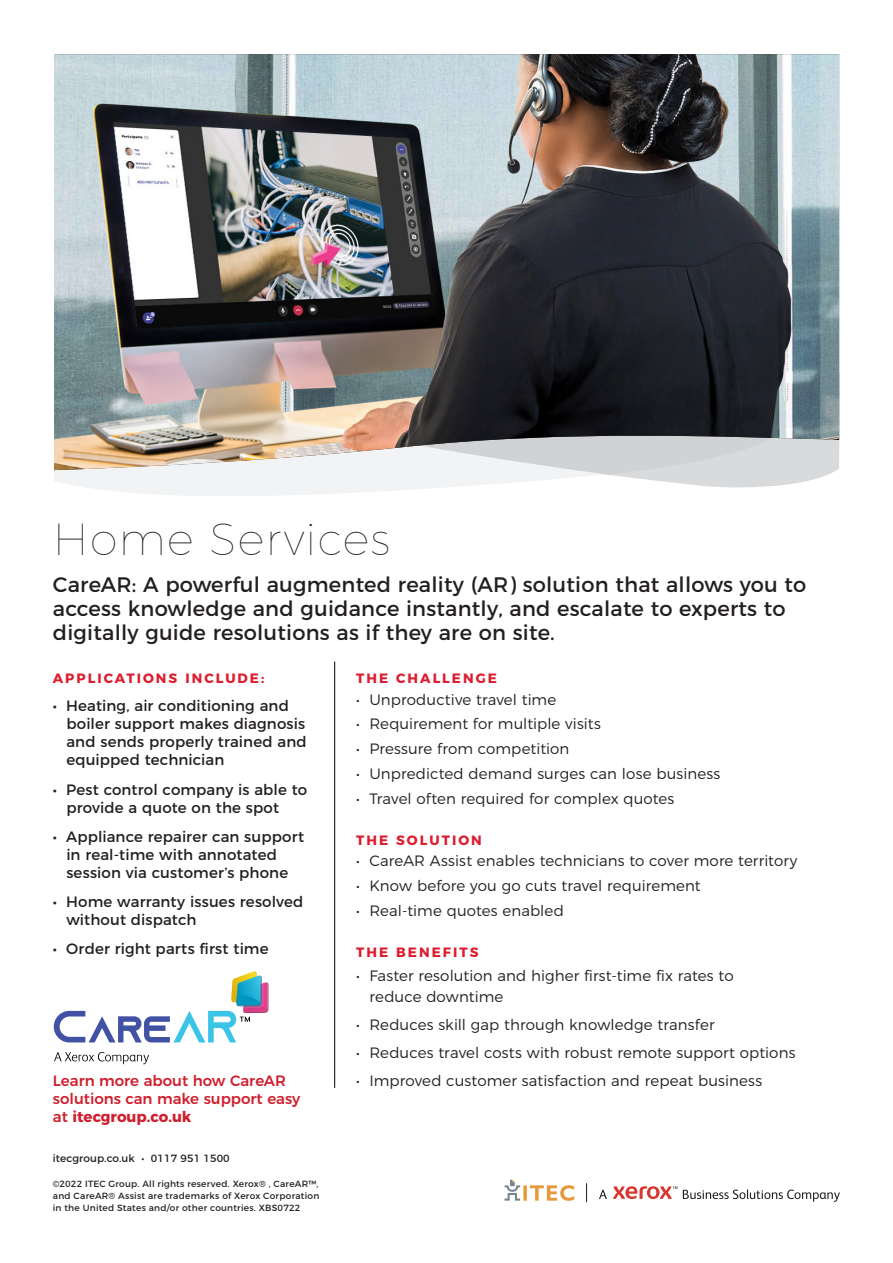
<style>
.page{position:relative;width:893px;height:1263px;background:#fff}
.page>*{position:absolute;margin:0;border:0;box-sizing:border-box;transform-origin:0 0}
.t1{font:100 45px "Montserrat";letter-spacing:.03em;color:#231f20}
.Subtitle{font:21px/24px "Montserrat";letter-spacing:.01em;color:#231f20}
.t2{font:300 15px/21px "Montserrat";letter-spacing:.005em;color:#231f20}
.t3{font:15px/18px "Montserrat";letter-spacing:.01em;color:#231f20}
.Call_to_Action{font:500 15px/18px "Montserrat";color:#d0202f}
.Subhead___Level_1{font:700 13.5px "Montserrat";letter-spacing:.15em;color:#db1e30}
.t4{font:10.5px "Montserrat";letter-spacing:.01em;color:#231f20}
.Legal_Attribution_St{font:9px/12px "Montserrat";letter-spacing:.025em;color:#231f20;text-align:justify}
.s1{font-weight:700}
</style>
<div class="page">
<svg style="left:54px;top:470px;width:371px;height:26px;fill:#f2f3f4"></svg>
<svg style="left:55px;top:54px;width:785px;height:434px;fill:#f2f3f4"></svg>
<img style="left:54px;top:54px;width:785px;height:416px">
<hr style="left:334px;top:661px;width:1px;height:427px;background:#000">
<svg style="left:54px;top:1052px;width:95px;height:12px"></svg>
<svg style="left:54px;top:971px;width:214px;height:72px"></svg>
<svg style="left:613px;top:1186px;width:64px;height:13px"></svg>
<svg style="left:683px;top:1189px;width:157px;height:13px"></svg>
<svg style="left:599px;top:1190px;width:8px;height:9px"></svg>
<svg style="left:586px;top:1183px;width:1px;height:19px"></svg>
<svg style="left:504px;top:1180px;width:70px;height:21px"></svg>
<p class="t1" style="left:53px;top:505px;width:339px">Home Services</p>
<p class="Subtitle" style="left:53px;top:571px;width:755px">CareAR: A powerful augmented reality (AR) solution that allows you to access knowledge and guidance instantly, and escalate to experts to digitally guide resolutions as if they are on site.</p>
<p class="Subhead___Level_1" style="left:53px;top:667px;width:213px">APPLICATIONS INCLUDE:</p>
<p class="t3" style="left:66px;top:696px;width:242px;text-indent:-14px">• Heating, air conditioning and boiler support makes diagnosis and sends properly trained and equipped technician</p>
<p class="t3" style="left:66px;top:779px;width:242px;text-indent:-14px">• Pest control company is able to provide a quote on the spot</p>
<p class="t3" style="left:66px;top:826px;width:239px;text-indent:-14px">• Appliance repairer can support in real-time with annotated session via customer’s phone</p>
<p class="t3" style="left:66px;top:891px;width:239px;text-indent:-14px">• Home warranty issues resolved without dispatch</p>
<p class="t3" style="left:53px;top:938px;width:217px">• Order right parts first time</p>
<p class="Call_to_Action" style="left:53px;top:1070px;width:249px">Learn more about how CareAR solutions can make support easy at <span class="s1">itecgroup.co.uk</span></p>
<p class="t4" style="left:53px;top:1150px;width:178px">itecgroup.co.uk • 0117 951 1500</p>
<p class="Legal_Attribution_St" style="left:53px;top:1177px;width:268px">©2022 ITEC Group. All rights reserved. Xerox® , CareAR™, and CareAR® Assist are trademarks of Xerox Corporation in the United States and/or other countries. XBS0722</p>
<p class="Subhead___Level_1" style="left:356px;top:667px;width:142px">THE CHALLENGE</p>
<p class="t2" style="left:356px;top:687px;width:202px">• Unproductive travel time</p>
<p class="t2" style="left:356px;top:712px;width:246px">• Requirement for multiple visits</p>
<p class="t2" style="left:356px;top:737px;width:215px">• Pressure from competition</p>
<p class="t2" style="left:356px;top:762px;width:366px">• Unpredicted demand surges can lose business</p>
<p class="t2" style="left:356px;top:786px;width:320px">• Travel often required for complex quotes</p>
<p class="Subhead___Level_1" style="left:356px;top:829px;width:127px">THE SOLUTION</p>
<p class="t2" style="left:356px;top:849px;width:443px">• CareAR Assist enables technicians to cover more territory</p>
<p class="t2" style="left:356px;top:874px;width:346px">• Know before you go cuts travel requirement</p>
<p class="t2" style="left:356px;top:899px;width:209px">• Real-time quotes enabled</p>
<p class="Subhead___Level_1" style="left:356px;top:941px;width:124px">THE BENEFITS</p>
<p class="t2" style="left:370px;top:964px;width:366px;text-indent:-14px">• Faster resolution and higher first-time fix rates to reduce downtime</p>
<p class="t2" style="left:356px;top:1013px;width:360px">• Reduces skill gap through knowledge transfer</p>
<p class="t2" style="left:356px;top:1041px;width:441px">• Reduces travel costs with robust remote support options</p>
<p class="t2" style="left:356px;top:1068px;width:408px">• Improved customer satisfaction and repeat business</p>
</div>
